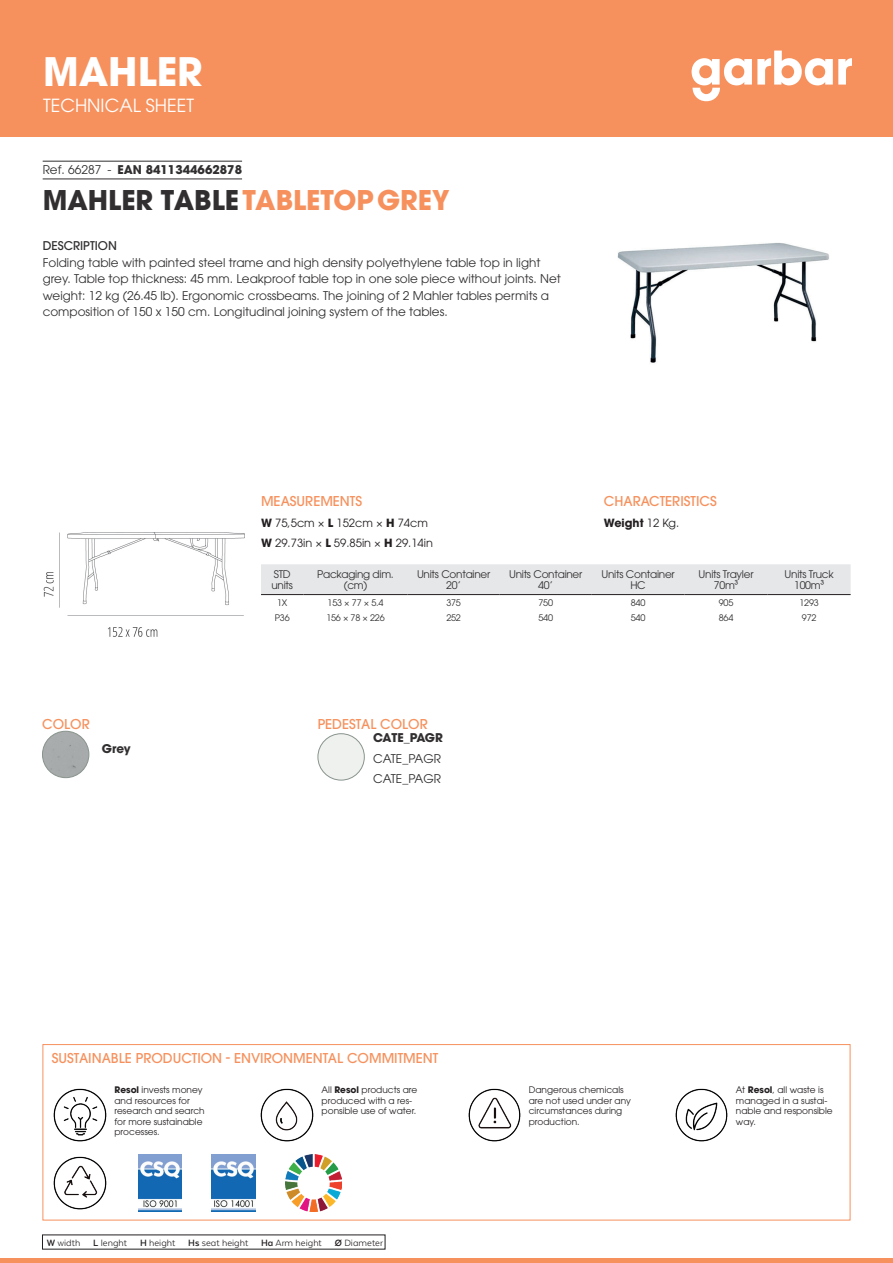
<style>
.page{position:relative;width:893px;height:1263px;background:#fff}
.page>*{position:absolute;margin:0;border:0;box-sizing:border-box;transform-origin:0 0}
.t1{font:700 39px "ITC Avant Garde Pro";color:#fff}
.t2{font:700 27px "ITC Avant Garde Pro";color:#f6915d}
.t3{font:18px "ITC Avant Garde Pro";color:#fff}
.t4{font:500 13.5px "ITC Avant Garde Pro";color:#f6915d}
.t5{font:12px/16.5px "ITC Avant Garde Pro";color:#312f30}
.t6{font:700 12px "ITC Avant Garde Pro";color:#312f30}
.t7{font:500 12px "ITC Avant Garde Pro";color:#312f30}
.t8{font:700 12px "ITC Avant Garde Pro";letter-spacing:-.035em;color:#312f30}
.t9{font:11.25px/20.4px "ITC Avant Garde Pro";color:#231f20}
.t10{font:700 11.25px "ITC Avant Garde Pro";color:#231f20}
.t11{font:10.5px/10.5px "ITC Avant Garde Pro";letter-spacing:-.025em;color:#312f30;text-align:center}
.t12{font:10.5px "Texta Alt";color:#231f20}
.t13{font:9px/10.5px "ITC Avant Garde Pro";color:#231f20}
.t14{font:9px "ITC Avant Garde Pro";letter-spacing:-.02em;color:#312f30}
.s1{font-weight:400}
.s2{color:#312f30}
.s3{font-weight:700}
</style>
<div class="page">
<div style="left:0;top:0;width:893px;height:137px;background:#f6915d"></div>
<svg style="left:692px;top:51px;width:160px;height:50px"></svg>
<hr style="left:0;top:1259px;width:893px;height:4px;background:#f6915d">
<hr style="left:43px;top:161px;width:199px;height:1px;background:#312f30">
<hr style="left:43px;top:179px;width:199px;height:1px;background:#312f30">
<img style="left:617px;top:243px;width:212px;height:120px">
<div style="left:42px;top:731px;width:47px;height:47px;background:#a7abab;border-radius:23px"></div>
<div style="left:42px;top:731px;width:47px;height:47px;border:1px solid #89948d;border-radius:50%"></div>
<div style="left:318px;top:734px;width:46px;height:46px;background:#eff1ef;border-radius:50%"></div>
<div style="left:318px;top:733px;width:46px;height:47px;border:1px solid #89948d;border-radius:50%"></div>
<img style="left:43px;top:532px;width:202px;height:105px">
<div style="left:261px;top:564px;width:590px;height:30px;background:#e6e7e9"></div>
<hr style="left:261px;top:594px;width:42px;height:1px;background:#231f20">
<hr style="left:303px;top:594px;width:105px;height:1px;background:#231f20">
<hr style="left:408px;top:594px;width:92px;height:1px;background:#231f20">
<hr style="left:500px;top:594px;width:92px;height:1px;background:#231f20">
<hr style="left:592px;top:594px;width:92px;height:1px;background:#231f20">
<hr style="left:684px;top:594px;width:84px;height:1px;background:#231f20">
<hr style="left:768px;top:594px;width:83px;height:1px;background:#231f20">
<img style="left:53px;top:1088px;width:54px;height:54px">
<img style="left:260px;top:1088px;width:54px;height:54px">
<img style="left:468px;top:1088px;width:53px;height:54px">
<img style="left:675px;top:1088px;width:53px;height:54px">
<img style="left:53px;top:1156px;width:54px;height:54px">
<img style="left:138px;top:1155px;width:44px;height:56px">
<img style="left:212px;top:1155px;width:43px;height:56px">
<img style="left:285px;top:1155px;width:57px;height:56px">
<div style="left:43px;top:1044px;width:807px;height:176px;border:1px solid #f6915d"></div>
<h1 class="t1" style="left:43px;top:46px;width:161px">MAHLER</h1>
<h3 class="t3" style="left:43px;top:94px;width:153px">TECHNICAL SHEET</h3>
<p class="t6" style="left:43px;top:162px;width:201px"><span class="s1">Ref. 66287 -</span> EAN 8411344662878</p>
<h2 class="t2" style="left:43px;top:182px;width:408px"><span class="s2">MAHLER TABLE</span>TABLETOPGREY</h2>
<p class="t7" style="left:43px;top:238px;width:76px">DESCRIPTION</p>
<p class="t5" style="left:43px;top:254px;width:520px">Folding table with painted steel trame and high density polyethylene table top in light grey. Table top thickness: 45 mm. Leakproof table top in one sole piece without joints. Net weight: 12 kg (26.45 lb). Ergonomic crossbeams. The joining of 2 Mahler tables permits a composition of 150 x 150 cm. Longitudinal joining system of the tables.</p>
<p class="t4" style="left:42px;top:715px;width:49px">COLOR</p>
<p class="t6" style="left:102px;top:740px;width:30px">Grey</p>
<p class="t4" style="left:261px;top:493px;width:103px">MEASUREMENTS</p>
<p class="t9" style="left:261px;top:512px;width:173px"><span class="s3">W</span> 75,5cm × <span class="s3">L</span> 152cm × <span class="s3">H</span> 74cm<br><span class="s3">W</span> 29.73in × <span class="s3">L</span> 59.85in × <span class="s3">H</span> 29.14in</p>
<p class="t11" style="left:271px;top:569px;width:23px;text-align:left">STD units</p>
<p class="t11" style="left:317px;top:569px;width:78px">Packaging dim. (cm)</p>
<p class="t11" style="left:417px;top:569px;width:75px">Units Container<br>20’</p>
<p class="t11" style="left:509px;top:569px;width:75px">Units Container<br>40’</p>
<p class="t11" style="left:601px;top:569px;width:75px">Units Container<br>HC</p>
<p class="t11" style="left:699px;top:569px;width:56px">Units Trayler<br>70m³</p>
<p class="t11" style="left:785px;top:569px;width:51px">Units Truck<br>100m³</p>
<p class="t14" style="left:277px;top:597px;width:12px">1X</p>
<p class="t14" style="left:328px;top:597px;width:57px">153 × 77 × 5.4</p>
<p class="t14" style="left:446px;top:597px;width:16px">375</p>
<p class="t14" style="left:538px;top:597px;width:16px">750</p>
<p class="t14" style="left:631px;top:597px;width:16px">840</p>
<p class="t14" style="left:719px;top:597px;width:16px">905</p>
<p class="t14" style="left:799px;top:597px;width:21px">1293</p>
<p class="t14" style="left:275px;top:612px;width:16px">P36</p>
<p class="t14" style="left:326px;top:612px;width:60px">156 × 78 × 226</p>
<p class="t14" style="left:446px;top:612px;width:16px">252</p>
<p class="t14" style="left:538px;top:612px;width:16px">540</p>
<p class="t14" style="left:631px;top:612px;width:16px">540</p>
<p class="t14" style="left:719px;top:612px;width:16px">864</p>
<p class="t14" style="left:802px;top:612px;width:16px">972</p>
<p class="t4" style="left:604px;top:493px;width:114px">CHARACTERISTICS</p>
<p class="t10" style="left:604px;top:515px;width:77px">Weight <span class="s1">12 Kg.</span></p>
<p class="t4" style="left:318px;top:715px;width:111px">PEDESTAL COLOR</p>
<p class="t8" style="left:373px;top:729px;width:71px">CATE_PAGR</p>
<p class="t5" style="left:373px;top:748px;width:70px;line-height:20.7px">CATE_PAGR<br>CATE_PAGR</p>
<p class="t4" style="left:52px;top:1050px;width:388px">SUSTAINABLE PRODUCTION - ENVIRONMENTAL COMMITMENT</p>
<p class="t13" style="left:114px;top:1085px;width:92px"><span class="s3">Resol</span> invests money and resources for research and search for more sustainable processes.</p>
<p class="t13" style="left:322px;top:1085px;width:97px">All <span class="s3">Resol</span> products are produced with a res&shy;ponsible use of water.</p>
<p class="t13" style="left:529px;top:1085px;width:104px">Dangerous chemicals are not used under any circumstances during production.</p>
<p class="t13" style="left:736px;top:1085px;width:98px">At <span class="s3">Resol</span>, all waste is managed in a sustai&shy;nable and responsible way.</p>
<p class="t12" style="left:47px;top:1237px;width:338px"><span class="s3">W</span> width <span class="s3">L</span> lenght <span class="s3">H</span> height <span class="s3">Hs</span> seat height <span class="s3">Ha</span> Arm height <span class="s3">Ø</span> Diameter</p>
</div>
